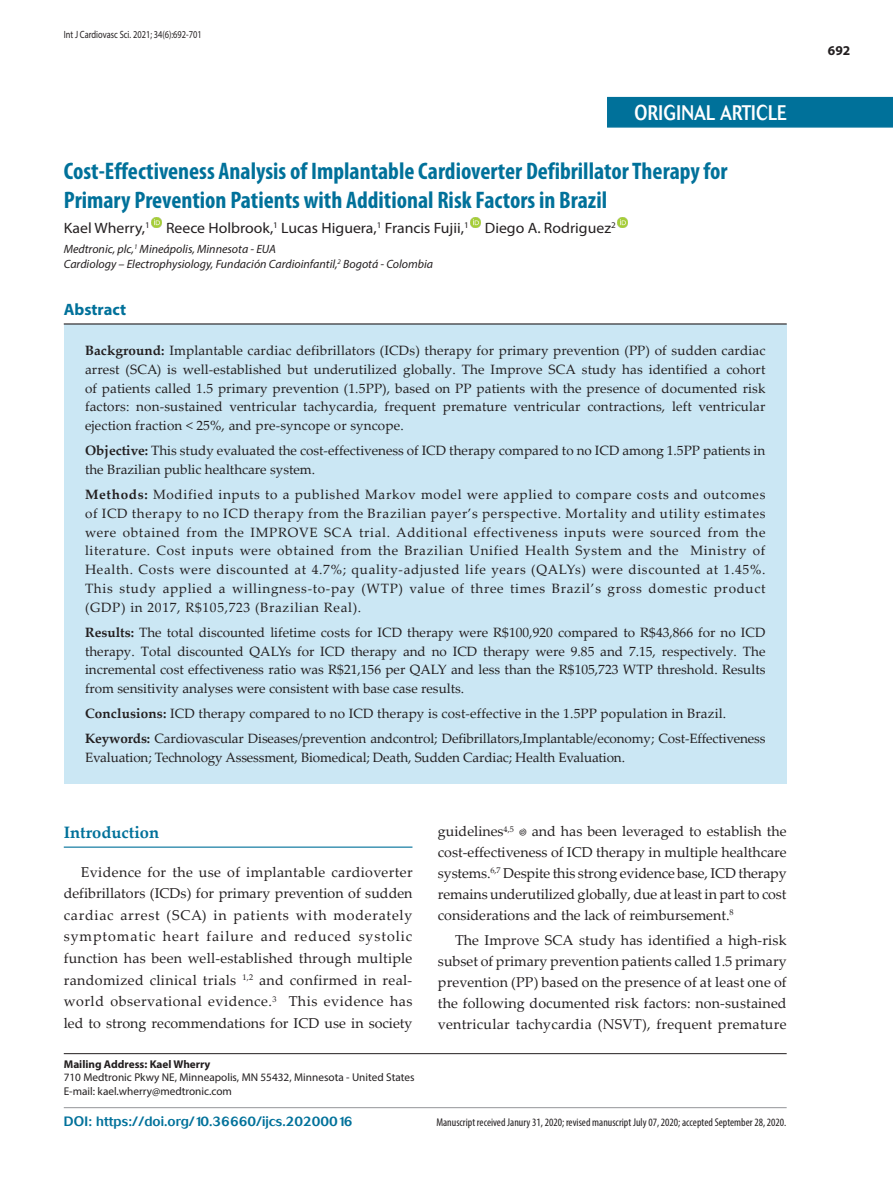
<style>
.page{position:relative;width:893px;height:1191px;background:#fff}
.page>*{position:absolute;margin:0;border:0;box-sizing:border-box;transform-origin:0 0}
._1_-_Titulo{font:700 condensed 24px/28.8px "Myriad Pro";color:#00719a}
.t1{font:500 21px "Cosmos";letter-spacing:.02em;color:#fff;scale:.8 1}
._1_-_Titulo-materia{font:700 16.5px "Palatino Linotype";color:#00719a}
.t2{font:700 16.5px "Myriad Pro";color:#00719a}
._3_-_Autores{font:15px "Myriad Pro";color:#231f20;scale:1.05 1}
._4_-_Texto-Basico{font:14.25px/20.9px "Palatino Linotype";color:#231f20;text-align:justify}
._8_-_Resumo-portugue{font:13.5px/18.8px "Palatino Linotype";color:#231f20;text-align:justify}
._6_-_DOI{font:500 13.5px "Cosmos";color:#00719a}
.t3{font:700 13.5px "Myriad Pro";color:#231f20}
._4_-_Instituicao{font:italic 12px "Myriad Pro";color:#231f20}
._5_-_Correspondencia{font:11.25px/13.5px "Myriad Pro";color:#231f20}
._7_-_Artigo-recebido{font:condensed 11.25px "Myriad Pro";color:#231f20}
._5_-_Correspondencia-2{font:700 11.25px "Myriad Pro";color:#231f20}
.t4{font:10.5px "Myriad Pro";color:#231f20;scale:.8 1}
.s1{font-weight:700}
</style>
<div class="page">
<hr style="left:64px;top:846px;width:348px;height:1px;background:#00719a">
<div style="left:607px;top:97px;width:286px;height:31px;background:#00719a"></div>
<svg style="left:151px;top:217px;width:10px;height:11px"></svg>
<svg style="left:470px;top:217px;width:10px;height:11px"></svg>
<svg style="left:617px;top:217px;width:10px;height:11px"></svg>
<hr style="left:64px;top:1053px;width:723px;height:1px;background:#231f20">
<hr style="left:64px;top:1107px;width:723px;height:1px;background:#939598">
<div style="left:64px;top:324px;width:723px;height:459px;background:#cbe7f4"></div>
<hr style="left:64px;top:323px;width:723px;height:1px;background:#231f20">
<p class="t4" style="left:64px;top:28px;width:174px">Int J Cardiovasc Sci. 2021; 34(6):692-701</p>
<h2 class="t1" style="left:634px;top:100px;width:192px">ORIGINAL ARTICLE</h2>
<p class="_1_-_Titulo" style="left:64px;top:157px;width:665px">Cost-Effectiveness Analysis of Implantable Cardioverter Defibrillator Therapy for<br>Primary Prevention Patients with Additional Risk Factors in Brazil</p>
<p class="_3_-_Autores" style="left:64px;top:218px;width:527px">Kael Wherry,<sup>1</sup> Reece Holbrook,<sup>1</sup> Lucas Higuera,<sup>1</sup> Francis Fujii,<sup>1</sup> Diego A. Rodriguez<sup>2</sup></p>
<p class="_4_-_Instituicao" style="left:64px;top:242px;width:214px">Medtronic, plc,<sup>1</sup> Mineápolis, Minnesota - EUA</p>
<p class="_4_-_Instituicao" style="left:64px;top:256px;width:371px">Cardiology – Electrophysiology, Fundación Cardioinfantil,<sup>2</sup> Bogotá - Colombia</p>
<p class="t2" style="left:64px;top:299px;width:64px">Abstract</p>
<p class="_8_-_Resumo-portugue" style="left:85px;top:341px;width:682px"><span class="s1">Background:</span> Implantable cardiac defibrillators (ICDs) therapy for primary prevention (PP) of sudden cardiac arrest (SCA) is well-established but underutilized globally. The Improve SCA study has identified a cohort of patients called 1.5 primary prevention (1.5PP), based on PP patients with the presence of documented risk factors: non-sustained ventricular tachycardia, frequent premature ventricular contractions, left ventricular ejection fraction &lt; 25%, and pre-syncope or syncope.</p>
<p class="_8_-_Resumo-portugue" style="left:85px;top:441px;width:682px"><span class="s1">Objective:</span> This study evaluated the cost-effectiveness of ICD therapy compared to no ICD among 1.5PP patients in the Brazilian public healthcare system.</p>
<p class="_8_-_Resumo-portugue" style="left:85px;top:485px;width:682px"><span class="s1">Methods:</span> Modified inputs to a published Markov model were applied to compare costs and outcomes of ICD therapy to no ICD therapy from the Brazilian payer’s perspective. Mortality and utility estimates were obtained from the IMPROVE SCA trial. Additional effectiveness inputs were sourced from the literature. Cost inputs were obtained from the Brazilian Unified Health System and the Ministry of Health. Costs were discounted at 4.7%; quality-adjusted life years (QALYs) were discounted at 1.45%.<br>This study applied a willingness-to-pay (WTP) value of three times Brazil’s gross domestic product (GDP) in 2017, R$105,723 (Brazilian Real).</p>
<p class="_8_-_Resumo-portugue" style="left:85px;top:622px;width:682px"><span class="s1">Results:</span> The total discounted lifetime costs for ICD therapy were R$100,920 compared to R$43,866 for no ICD therapy. Total discounted QALYs for ICD therapy and no ICD therapy were 9.85 and 7.15, respectively. The incremental cost effectiveness ratio was R$21,156 per QALY and less than the R$105,723 WTP threshold. Results from sensitivity analyses were consistent with base case results.</p>
<p class="_8_-_Resumo-portugue" style="left:85px;top:704px;width:643px"><span class="s1">Conclusions:</span> ICD therapy compared to no ICD therapy is cost-effective in the 1.5PP population in Brazil.</p>
<p class="_8_-_Resumo-portugue" style="left:85px;top:729px;width:682px"><span class="s1">Keywords:</span> Cardiovascular Diseases/prevention andcontrol; Defibrillators,Implantable/economy; Cost-Effectiveness<br>Evaluation; Technology Assessment, Biomedical; Death, Sudden Cardiac; Health Evaluation.</p>
<p class="_1_-_Titulo-materia" style="left:64px;top:820px;width:97px">Introduction</p>
<p class="_4_-_Texto-Basico" style="left:64px;top:860px;width:350px;line-height:21.6px;text-indent:17px">Evidence for the use of implantable cardioverter defibrillators (ICDs) for primary prevention of sudden cardiac arrest (SCA) in patients with moderately symptomatic heart failure and reduced systolic function has been well-established through multiple randomized clinical trials <sup>1,2</sup> and confirmed in real&shy;world observational evidence.<sup>3</sup> This evidence has led to strong recommendations for ICD use in society</p>
<p class="_5_-_Correspondencia-2" style="left:64px;top:1056px;width:148px">Mailing Address: Kael Wherry</p>
<p class="_5_-_Correspondencia" style="left:64px;top:1070px;width:352px">710 Medtronic Pkwy NE, Minneapolis, MN 55432, Minnesota - United States<br>E-mail: kael.wherry@medtronic.com</p>
<p class="_6_-_DOI" style="left:64px;top:1113px;width:290px">DOI: https://doi.org/10.36660/ijcs.20200016</p>
<p class="_4_-_Texto-Basico" style="left:438px;top:820px;width:350px">guidelines<sup>4,5</sup> and has been leveraged to establish the cost-effectiveness of ICD therapy in multiple healthcare systems.<sup>6,7</sup> Despite this strong evidence base, ICD therapy remains underutilized globally, due at least in part to cost considerations and the lack of reimbursement.<sup>8</sup></p>
<p class="_4_-_Texto-Basico" style="left:438px;top:929px;width:350px;text-indent:17px">The Improve SCA study has identified a high-risk subset of primary prevention patients called 1.5 primary prevention (PP) based on the presence of at least one of the following documented risk factors: non-sustained ventricular tachycardia (NSVT), frequent premature</p>
<p class="_7_-_Artigo-recebido" style="left:436px;top:1115px;width:351px">Manuscript received Janury 31, 2020; revised manuscript July 07, 2020; accepted September 28, 2020.</p>
<p class="t3" style="left:828px;top:42px;width:24px">692</p>
</div>
